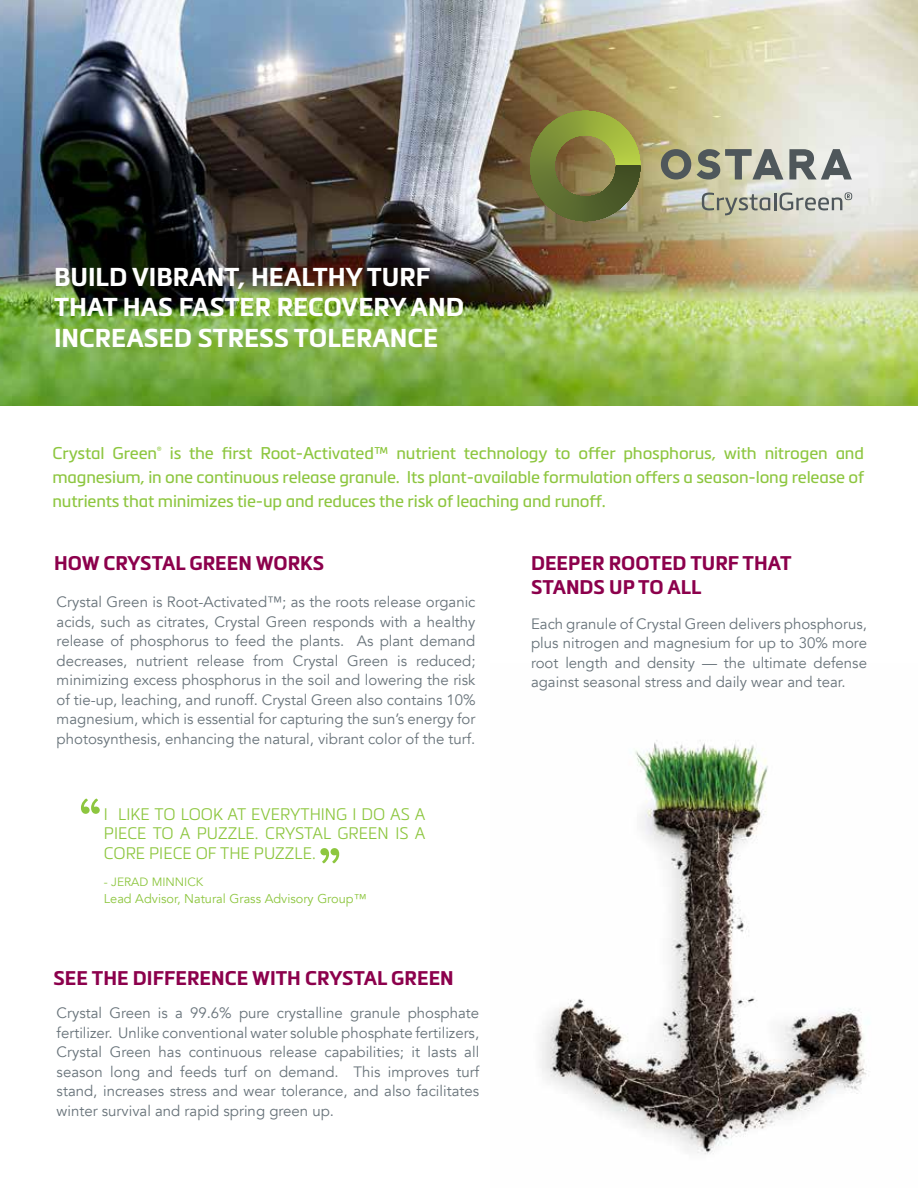
<style>
.page{position:relative;width:918px;height:1188px;background:#fff}
.page>*{position:absolute;margin:0;border:0;box-sizing:border-box;transform-origin:0 0}
.t1{font:900 51px "Brandon Grotesque";color:#8dc63f}
.t2{font:700 25.5px/30.6px "Metronic Pro";color:#fff}
.t3{font:700 19.5px/23.4px "Metronic Pro";color:#8c004c}
.t4{font:16.8px/24px "Metronic Pro";letter-spacing:-.01em;color:#8dc63f;text-align:justify}
.t5{font:300 16.5px/19.8px "Metronic Pro";color:#8dc63f;text-align:justify}
.t6{font:15px/19.5px "Avenir";color:#68737a;text-align:justify}
.t7{font:12.75px "Avenir";color:#8dc63f}
.t8{font:12px "Avenir";color:#8dc63f}
</style>
<div class="page">
<img style="left:541px;top:740px;width:326px;height:415px">
<img style="left:0;top:0;width:918px;height:406px">
<svg style="left:530px;top:111px;width:110px;height:110px;background:#7e803f"></svg>
<hr style="left:585px;top:166px;width:55px;height:1px;background:#3f4b21">
<svg style="left:661px;top:149px;width:191px;height:31px;background:#999b90"></svg>
<svg style="left:702px;top:192px;width:150px;height:23px;background:#babbaf"></svg>
<h2 class="t2" style="left:54px;top:261px;width:412px">BUILD VIBRANT, HEALTHY TURF<br>THAT HAS FASTER RECOVERY AND<br>INCREASED STRESS TOLERANCE</h2>
<p class="t4" style="left:52px;top:441px;width:813px">Crystal Green<sup>®</sup> is the first Root-Activated™ nutrient technology to offer phosphorus, with nitrogen and magnesium, in one continuous release granule. Its plant-available formulation offers a season-long release of nutrients that minimizes tie-up and reduces the risk of leaching and runoff.</p>
<h3 class="t3" style="left:54px;top:551px;width:272px">HOW CRYSTAL GREEN WORKS</h3>
<p class="t6" style="left:57px;top:593px;width:420px">Crystal Green is Root-Activated™; as the roots release organic acids, such as citrates, Crystal Green responds with a healthy release of phosphorus to feed the plants. As plant demand decreases, nutrient release from Crystal Green is reduced; minimizing excess phosphorus in the soil and lowering the risk of tie-up, leaching, and runoff. Crystal Green also contains 10% magnesium, which is essential for capturing the sun’s energy for photosynthesis, enhancing the natural, vibrant color of the turf.</p>
<h1 class="t1" style="left:80px;top:781px;width:22px">“</h1>
<p class="t5" style="left:104px;top:803px;width:323px">I LIKE TO LOOK AT EVERYTHING I DO AS A PIECE TO A PUZZLE. CRYSTAL GREEN IS A CORE PIECE OF THE PUZZLE.</p>
<p class="t8" style="left:104px;top:875px;width:101px">- JERAD MINNICK</p>
<p class="t7" style="left:104px;top:891px;width:264px">Lead Advisor, Natural Grass Advisory Group™</p>
<h1 class="t1" style="left:320px;top:831px;width:22px">”</h1>
<h3 class="t3" style="left:54px;top:966px;width:402px">SEE THE DIFFERENCE WITH CRYSTAL GREEN</h3>
<p class="t6" style="left:57px;top:1004px;width:424px">Crystal Green is a 99.6% pure crystalline granule phosphate fertilizer. Unlike conventional water soluble phosphate fertilizers, Crystal Green has continuous release capabilities; it lasts all season long and feeds turf on demand. This improves turf stand, increases stress and wear tolerance, and also facilitates winter survival and rapid spring green up.</p>
<h3 class="t3" style="left:531px;top:551px;width:262px">DEEPER ROOTED TURF THAT<br>STANDS UP TO ALL</h3>
<p class="t6" style="left:531px;top:614px;width:338px">Each granule of Crystal Green delivers phosphorus, plus nitrogen and magnesium for up to 30% more root length and density — the ultimate defense against seasonal stress and daily wear and tear.</p>
</div>
